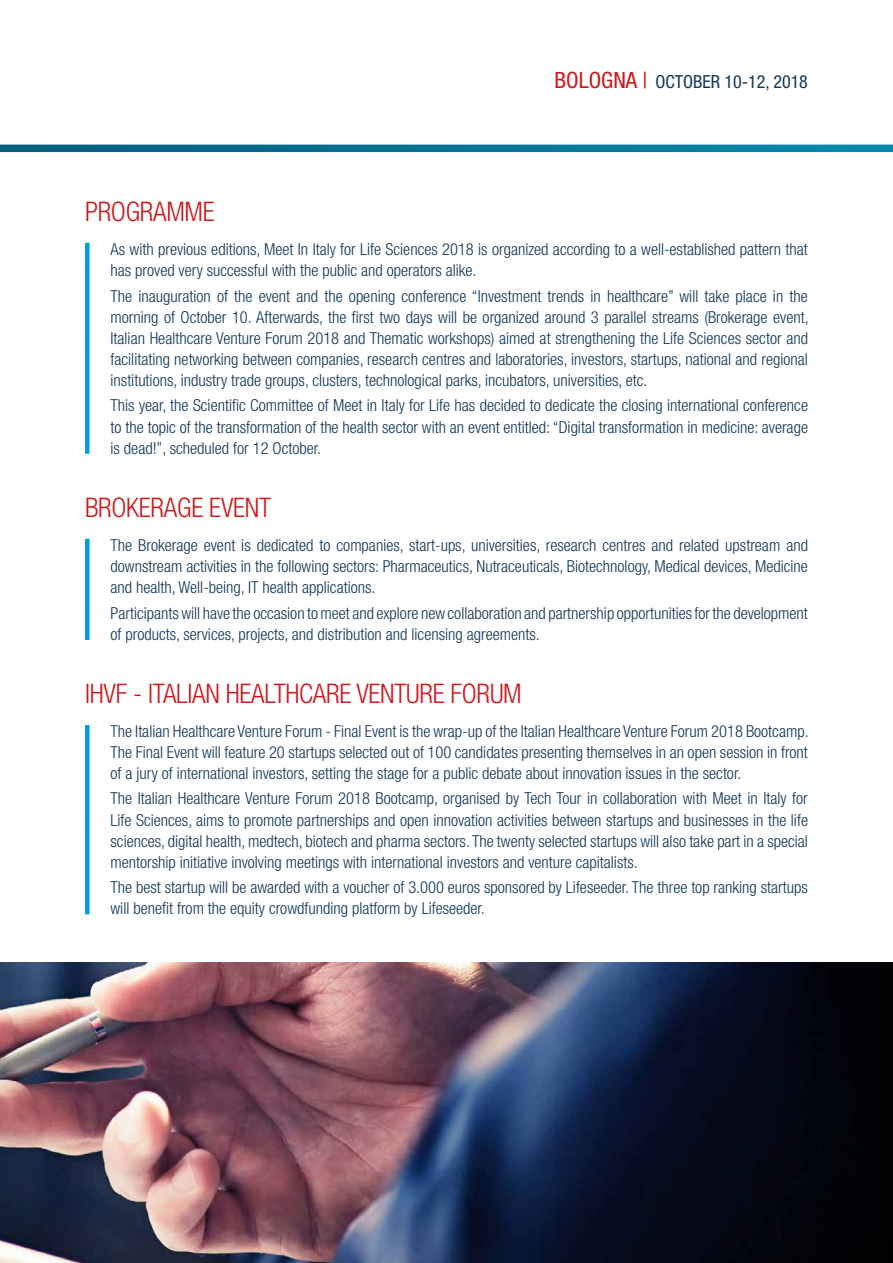
<style>
.page{position:relative;width:893px;height:1263px;background:#fff}
.page>*{position:absolute;margin:0;border:0;box-sizing:border-box;transform-origin:0 0}
.t1{font:300 condensed 27px "Helvetica Neue LT Std";letter-spacing:-.01em;color:#cd171a}
.t2{font:condensed 18px "Helvetica Neue LT Std";color:#103757}
.t3{font:300 condensed 16.5px/21.1px "Helvetica Neue LT Std";color:#103757;text-align:justify}
.s1{font-size:22.5px;color:#cd171a}
</style>
<div class="page">
<svg style="left:0;top:145px;width:893px;height:7px;background:#007394"></svg>
<img style="left:0;top:962px;width:893px;height:301px">
<div style="left:85px;top:243px;width:5px;height:211px;background:#009ddf"></div>
<div style="left:85px;top:539px;width:5px;height:101px;background:#009ddf"></div>
<div style="left:85px;top:725px;width:5px;height:189px;background:#009ddf"></div>
<p class="t2" style="left:555px;top:72px;width:255px"><span class="s1">BOLOGNA |</span> OCTOBER 10-12, 2018</p>
<h1 class="t1" style="left:85px;top:196px;width:131px">PROGRAMME</h1>
<p class="t3" style="left:111px;top:239px;width:699px">As with previous editions, Meet In Italy for Life Sciences 2018 is organized according to a well-established pattern that has proved very successful with the public and operators alike.</p>
<p class="t3" style="left:111px;top:285px;width:700px">The inauguration of the event and the opening conference “Investment trends in healthcare” will take place in the morning of October 10. Afterwards, the first two days will be organized around 3 parallel streams (Brokerage event, Italian Healthcare Venture Forum 2018 and Thematic workshops) aimed at strengthening the Life Sciences sector and facilitating networking between companies, research centres and laboratories, investors, startups, national and regional institutions, industry trade groups, clusters, technological parks, incubators, universities, etc.</p>
<p class="t3" style="left:111px;top:395px;width:699px">This year, the Scientific Committee of Meet in Italy for Life has decided to dedicate the closing international conference to the topic of the transformation of the health sector with an event entitled: “Digital transformation in medicine: average is dead!”, scheduled for 12 October.</p>
<h1 class="t1" style="left:85px;top:492px;width:188px">BROKERAGE EVENT</h1>
<p class="t3" style="left:111px;top:534px;width:699px">The Brokerage event is dedicated to companies, start-ups, universities, research centres and related upstream and downstream activities in the following sectors: Pharmaceutics, Nutraceuticals, Biotechnology, Medical devices, Medicine and health, Well-being, IT health applications.</p>
<p class="t3" style="left:111px;top:602px;width:699px">Participants will have the occasion to meet and explore new collaboration and partnership opportunities for the development of products, services, projects, and distribution and licensing agreements.</p>
<h1 class="t1" style="left:85px;top:678px;width:438px">IHVF - ITALIAN HEALTHCARE VENTURE FORUM</h1>
<p class="t3" style="left:111px;top:720px;width:700px">The Italian Healthcare Venture Forum - Final Event is the wrap-up of the Italian Healthcare Venture Forum 2018 Bootcamp.<br>The Final Event will feature 20 startups selected out of 100 candidates presenting themselves in an open session in front of a jury of international investors, setting the stage for a public debate about innovation issues in the sector.</p>
<p class="t3" style="left:111px;top:788px;width:699px">The Italian Healthcare Venture Forum 2018 Bootcamp, organised by Tech Tour in collaboration with Meet in Italy for Life Sciences, aims to promote partnerships and open innovation activities between startups and businesses in the life sciences, digital health, medtech, biotech and pharma sectors. The twenty selected startups will also take part in a special mentorship initiative involving meetings with international investors and venture capitalists.</p>
<p class="t3" style="left:111px;top:877px;width:699px">The best startup will be awarded with a voucher of 3.000 euros sponsored by Lifeseeder. The three top ranking startups will benefit from the equity crowdfunding platform by Lifeseeder.</p>
</div>
